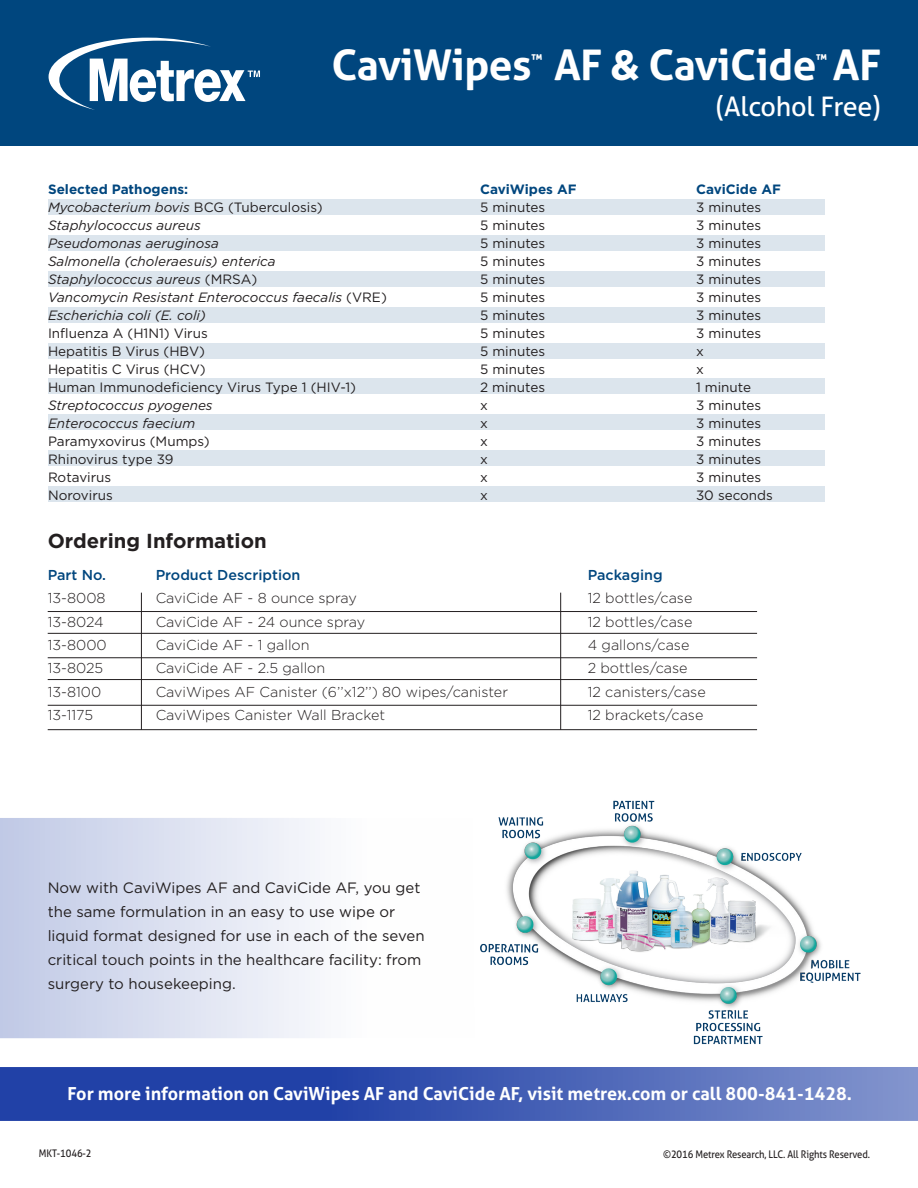
<style>
.page{position:relative;width:918px;height:1188px;background:#fff}
.page>*{position:absolute;margin:0;border:0;box-sizing:border-box;transform-origin:0 0}
.t1{font:700 42.3px "Aller";letter-spacing:-.01em;color:#fff}
.t2{font:27px "Aller";letter-spacing:-.01em;color:#fff}
.t3{font:700 20.25px "Gotham";color:#231f20}
.t4{font:700 18px "Aller";color:#fff}
.t5{font:15px/24px "Gotham";color:#231f20}
.t6{font:300 14.4px "Gotham";color:#231f20}
.t7{font:500 14.4px "Gotham";color:#00467e}
.t8{font:700 13.8px "Aller";color:#fff}
.t9{font:13.5px "Gotham";color:#231f20}
.t10{font:italic 13.5px "Gotham";color:#231f20}
.t11{font:700 13.5px "Gotham";color:#00467e}
.t12{font:10.5px "Aller";letter-spacing:-.01em;color:#231f20;scale:.9 1}
.s1{font-family:"Gotham"}
.s2{font-style:normal}
</style>
<div class="page">
<svg style="left:0;top:818px;width:315px;height:220px;background:#dadff0"></svg>
<div style="left:48px;top:199px;width:777px;height:16px;background:#dce5ed"></div>
<div style="left:48px;top:307px;width:777px;height:16px;background:#dce5ed"></div>
<div style="left:48px;top:414px;width:777px;height:16px;background:#dce5ed"></div>
<div style="left:48px;top:235px;width:777px;height:16px;background:#dce5ed"></div>
<div style="left:48px;top:343px;width:777px;height:15px;background:#dce5ed"></div>
<div style="left:48px;top:450px;width:777px;height:16px;background:#dce5ed"></div>
<div style="left:48px;top:271px;width:777px;height:16px;background:#dce5ed"></div>
<div style="left:48px;top:378px;width:777px;height:16px;background:#dce5ed"></div>
<div style="left:48px;top:486px;width:777px;height:16px;background:#dce5ed"></div>
<div style="left:0;top:0;width:918px;height:145px;background:#00467e"></div>
<svg style="left:49px;top:38px;width:211px;height:72px"></svg>
<hr style="left:48px;top:611px;width:709px;height:1px;background:#231f20">
<hr style="left:141px;top:593px;width:1px;height:137px;background:#231f20">
<hr style="left:560px;top:593px;width:1px;height:137px;background:#231f20">
<hr style="left:48px;top:633px;width:709px;height:1px;background:#231f20">
<hr style="left:48px;top:657px;width:709px;height:1px;background:#231f20">
<hr style="left:48px;top:679px;width:709px;height:1px;background:#231f20">
<hr style="left:48px;top:705px;width:709px;height:1px;background:#231f20">
<hr style="left:48px;top:729px;width:709px;height:1px;background:#231f20">
<svg style="left:0;top:1067px;width:918px;height:54px;background:#405cb3"></svg>
<img style="left:480px;top:800px;width:381px;height:245px">
<p class="t1" style="left:331px;top:39px;width:202px">CaviWipes</p>
<p class="t8" style="left:531px;top:51px;width:13px">™</p>
<p class="t1" style="left:554px;top:39px;width:328px">AF <span class="s1">&amp;</span> CaviCide AF</p>
<p class="t8" style="left:816px;top:51px;width:13px">™</p>
<p class="t2" style="left:716px;top:90px;width:166px">(Alcohol Free)</p>
<p class="t11" style="left:48px;top:180px;width:142px">Selected Pathogens:</p>
<p class="t11" style="left:480px;top:180px;width:98px">CaviWipes AF</p>
<p class="t11" style="left:696px;top:180px;width:86px">CaviCide AF</p>
<p class="t10" style="left:48px;top:199px;width:276px">Mycobacterium bovis <span class="s2">BCG (Tuberculosis)</span></p>
<p class="t9" style="left:480px;top:199px;width:67px">5 minutes</p>
<p class="t9" style="left:696px;top:199px;width:67px">3 minutes</p>
<p class="t10" style="left:48px;top:217px;width:154px">Staphylococcus aureus</p>
<p class="t9" style="left:480px;top:217px;width:67px">5 minutes</p>
<p class="t9" style="left:696px;top:217px;width:67px">3 minutes</p>
<p class="t10" style="left:48px;top:235px;width:172px">Pseudomonas aeruginosa</p>
<p class="t9" style="left:480px;top:235px;width:67px">5 minutes</p>
<p class="t9" style="left:696px;top:235px;width:67px">3 minutes</p>
<p class="t10" style="left:48px;top:253px;width:229px">Salmonella (choleraesuis) enterica</p>
<p class="t9" style="left:480px;top:253px;width:67px">5 minutes</p>
<p class="t9" style="left:696px;top:253px;width:67px">3 minutes</p>
<p class="t10" style="left:48px;top:271px;width:211px">Staphylococcus aureus <span class="s2">(MRSA)</span></p>
<p class="t9" style="left:480px;top:271px;width:67px">5 minutes</p>
<p class="t9" style="left:696px;top:271px;width:67px">3 minutes</p>
<p class="t10" style="left:48px;top:289px;width:340px">Vancomycin Resistant Enterococcus faecalis <span class="s2">(VRE)</span></p>
<p class="t9" style="left:480px;top:289px;width:67px">5 minutes</p>
<p class="t9" style="left:696px;top:289px;width:67px">3 minutes</p>
<p class="t10" style="left:48px;top:307px;width:160px">Escherichia coli (E. coli)</p>
<p class="t9" style="left:480px;top:307px;width:67px">5 minutes</p>
<p class="t9" style="left:696px;top:307px;width:67px">3 minutes</p>
<p class="t9" style="left:48px;top:325px;width:161px">Influenza A (H1N1) Virus</p>
<p class="t9" style="left:480px;top:325px;width:67px">5 minutes</p>
<p class="t9" style="left:696px;top:325px;width:67px">3 minutes</p>
<p class="t9" style="left:48px;top:343px;width:159px">Hepatitis B Virus (HBV)</p>
<p class="t9" style="left:480px;top:343px;width:67px">5 minutes</p>
<p class="t9" style="left:696px;top:343px;width:9px">x</p>
<p class="t9" style="left:48px;top:361px;width:159px">Hepatitis C Virus (HCV)</p>
<p class="t9" style="left:480px;top:361px;width:67px">5 minutes</p>
<p class="t9" style="left:696px;top:361px;width:9px">x</p>
<p class="t9" style="left:48px;top:379px;width:310px">Human Immunodeficiency Virus Type 1 (HIV-1)</p>
<p class="t9" style="left:480px;top:379px;width:67px">2 minutes</p>
<p class="t9" style="left:696px;top:379px;width:57px">1 minute</p>
<p class="t10" style="left:48px;top:397px;width:166px">Streptococcus pyogenes</p>
<p class="t9" style="left:480px;top:397px;width:9px">x</p>
<p class="t9" style="left:696px;top:397px;width:67px">3 minutes</p>
<p class="t10" style="left:48px;top:415px;width:149px">Enterococcus faecium</p>
<p class="t9" style="left:480px;top:415px;width:9px">x</p>
<p class="t9" style="left:696px;top:415px;width:67px">3 minutes</p>
<p class="t9" style="left:48px;top:433px;width:163px">Paramyxovirus (Mumps)</p>
<p class="t9" style="left:480px;top:433px;width:9px">x</p>
<p class="t9" style="left:696px;top:433px;width:67px">3 minutes</p>
<p class="t9" style="left:48px;top:451px;width:127px">Rhinovirus type 39</p>
<p class="t9" style="left:480px;top:451px;width:9px">x</p>
<p class="t9" style="left:696px;top:451px;width:67px">3 minutes</p>
<p class="t9" style="left:48px;top:469px;width:65px">Rotavirus</p>
<p class="t9" style="left:480px;top:469px;width:9px">x</p>
<p class="t9" style="left:696px;top:469px;width:67px">3 minutes</p>
<p class="t9" style="left:48px;top:487px;width:66px">Norovirus</p>
<p class="t9" style="left:480px;top:487px;width:9px">x</p>
<p class="t9" style="left:696px;top:487px;width:78px">30 seconds</p>
<p class="t3" style="left:48px;top:527px;width:221px">Ordering Information</p>
<p class="t7" style="left:48px;top:565px;width:60px">Part No.</p>
<p class="t7" style="left:156px;top:565px;width:146px">Product Description</p>
<p class="t7" style="left:588px;top:565px;width:76px">Packaging</p>
<p class="t6" style="left:48px;top:589px;width:59px">13-8008</p>
<p class="t6" style="left:156px;top:589px;width:203px">CaviCide AF - 8 ounce spray</p>
<p class="t6" style="left:588px;top:589px;width:106px">12 bottles/case</p>
<p class="t6" style="left:48px;top:612px;width:58px">13-8024</p>
<p class="t6" style="left:156px;top:612px;width:211px">CaviCide AF - 24 ounce spray</p>
<p class="t6" style="left:588px;top:612px;width:106px">12 bottles/case</p>
<p class="t6" style="left:48px;top:636px;width:60px">13-8000</p>
<p class="t6" style="left:156px;top:636px;width:155px">CaviCide AF - 1 gallon</p>
<p class="t6" style="left:588px;top:636px;width:103px">4 gallons/case</p>
<p class="t6" style="left:48px;top:659px;width:57px">13-8025</p>
<p class="t6" style="left:156px;top:659px;width:171px">CaviCide AF - 2.5 gallon</p>
<p class="t6" style="left:588px;top:659px;width:101px">2 bottles/case</p>
<p class="t6" style="left:48px;top:683px;width:55px">13-8100</p>
<p class="t6" style="left:156px;top:683px;width:354px">CaviWipes AF Canister (6’’x12’’) 80 wipes/canister</p>
<p class="t6" style="left:588px;top:683px;width:120px">12 canisters/case</p>
<p class="t6" style="left:48px;top:706px;width:47px">13-1175</p>
<p class="t6" style="left:156px;top:706px;width:231px">CaviWipes Canister Wall Bracket</p>
<p class="t6" style="left:588px;top:706px;width:117px">12 brackets/case</p>
<p class="t5" style="left:48px;top:875px;width:378px">Now with CaviWipes AF and CaviCide AF, you get the same formulation in an easy to use wipe or liquid format designed for use in each of the seven critical touch points in the healthcare facility: from surgery to housekeeping.</p>
<p class="t4" style="left:67px;top:1083px;width:786px">For more information on CaviWipes AF and CaviCide AF, visit metrex.com or call 800-841-1428.</p>
<p class="t12" style="left:39px;top:1147px;width:60px">MKT-1046-2</p>
<p class="t12" style="left:663px;top:1148px;width:232px">©2016 Metrex Research, LLC. All Rights Reserved.</p>
</div>
